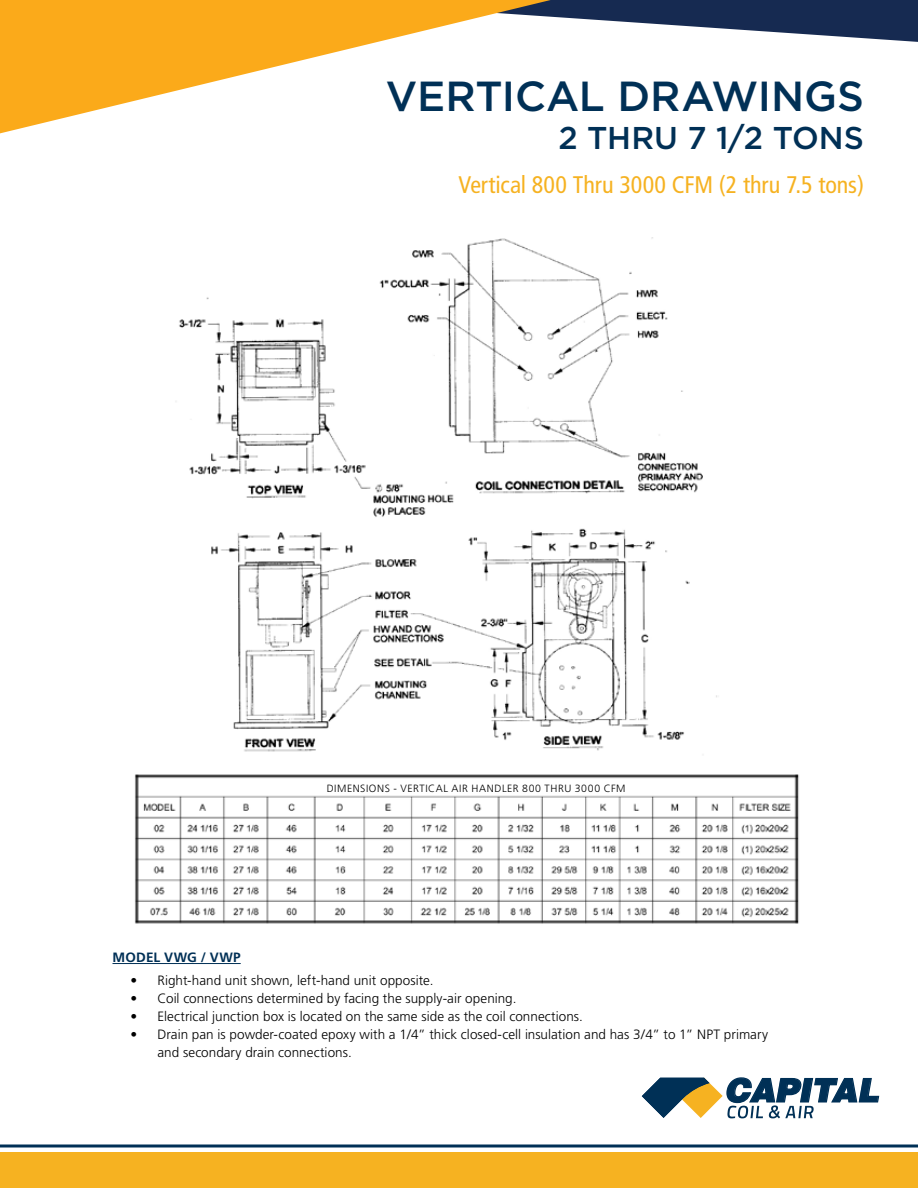
<style>
.page{position:relative;width:918px;height:1188px;background:#fff}
.page>*{position:absolute;margin:0;border:0;box-sizing:border-box;transform-origin:0 0}
.t1{font:500 42px "Gotham";letter-spacing:-.005em;color:#003056}
.t2{font:italic 900 32.4px "Helvetica";color:#003056}
.t3{font:500 31.5px "Gotham";color:#003056}
.t4{font:condensed 24px "Frutiger";letter-spacing:-.005em;color:#f6b221}
.t5{font:300 13.5px/18px "Frutiger";letter-spacing:.005em;color:#000}
.t6{font:700 13.5px "Frutiger";letter-spacing:.015em;color:#003056}
.t7{font:300 10.5px "Frutiger";letter-spacing:.055em;color:#000}
</style>
<div class="page">
<svg style="left:579px;top:0;width:339px;height:42px"></svg>
<svg style="left:0;top:0;width:579px;height:134px"></svg>
<div style="left:0;top:1153px;width:918px;height:35px;background:#f6b221"></div>
<svg style="left:0;top:1144px;width:918px;height:4px;background:#3f6380"></svg>
<div style="left:642px;top:1078px;width:239px;height:42px;background:#fff;opacity:.74"></div>
<svg style="left:642px;top:1077px;width:238px;height:41px"></svg>
<img style="left:175px;top:237px;width:542px;height:515px">
<img style="left:134px;top:774px;width:665px;height:150px">
<hr style="left:112px;top:963px;width:129px;height:1px;background:#003056">
<div style="left:247px;top:780px;width:418px;height:13px;background:#fff"></div>
<h1 class="t1" style="left:386px;top:69px;width:480px">VERTICAL DRAWINGS</h1>
<h3 class="t3" style="left:558px;top:117px;width:307px">2 THRU 7 1/2 TONS</h3>
<h3 class="t4" style="left:458px;top:171px;width:407px">Vertical 800 Thru 3000 CFM (2 thru 7.5 tons)</h3>
<p class="t7" style="left:327px;top:782px;width:300px">DIMENSIONS - VERTICAL AIR HANDLER 800 THRU 3000 CFM</p>
<p class="t6" style="left:112px;top:950px;width:130px">MODEL VWG / VWP</p>
<p class="t5" style="left:130px;top:971px;width:304px">• Right-hand unit shown, left-hand unit opposite.</p>
<p class="t5" style="left:130px;top:989px;width:388px">• Coil connections determined by facing the supply-air opening.</p>
<p class="t5" style="left:130px;top:1007px;width:454px">• Electrical junction box is located on the same side as the coil connections.</p>
<p class="t5" style="left:157px;top:1025px;width:612px;text-indent:-27px">• Drain pan is powder-coated epoxy with a 1/4” thick closed-cell insulation and has 3/4” to 1” NPT primary and secondary drain connections.</p>
<h2 class="t2" style="left:725px;top:1069px;width:155px">CAPITAL</h2>
</div>
